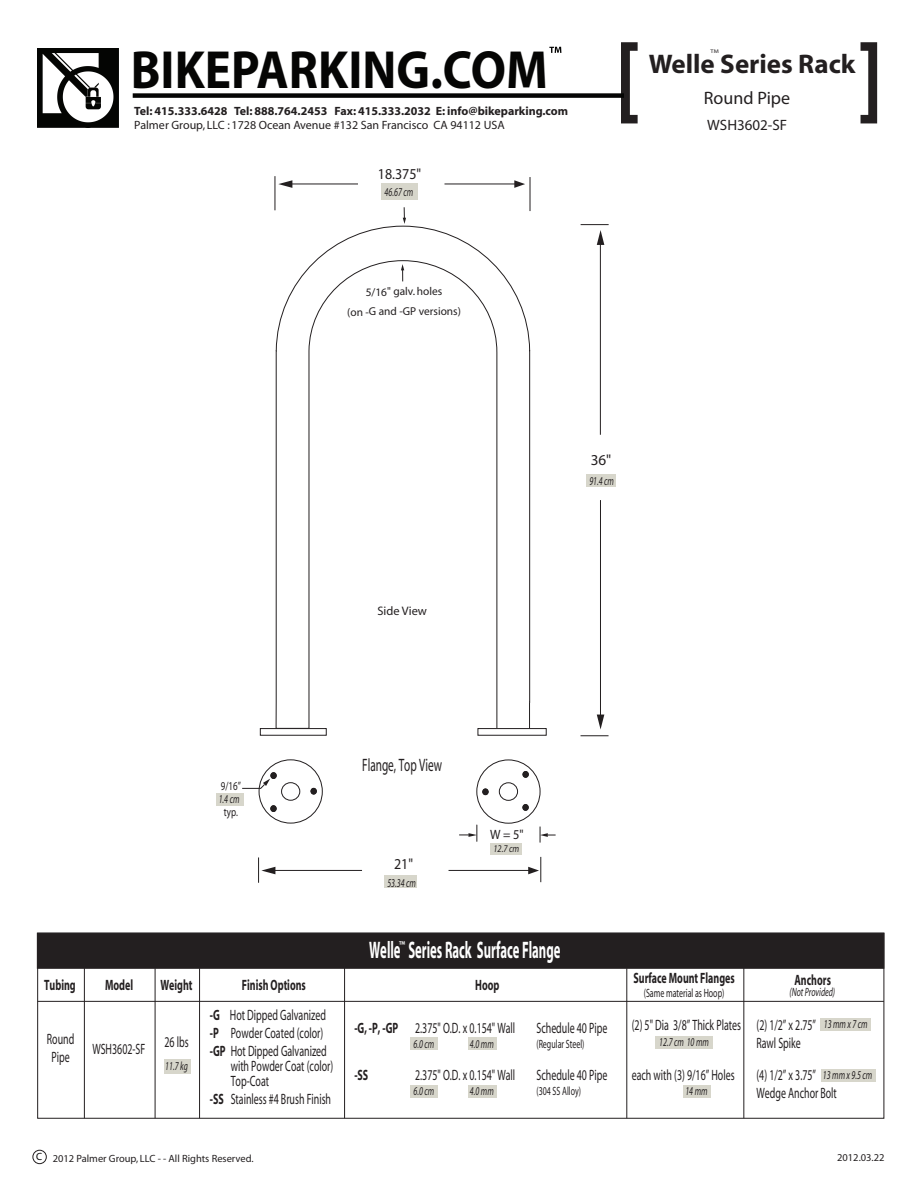
<style>
.page{position:relative;width:918px;height:1188px;background:#fff}
.page>*{position:absolute;margin:0;border:0;box-sizing:border-box;transform-origin:0 0}
.t1{font:700 54px "Myriad";color:#050504;scale:.91 1}
.t2{font:700 27px "Myriad";color:#231f20}
.t3{font:700 24px "Myriad";color:#fff;scale:.53 1}
.t4{font:18px "Myriad";color:#231f20;scale:.63 1}
.t5{font:18px "Myriad Pro";color:#231f20}
.t6{font:15.15px "Myriad";color:#231f20;scale:.92 1}
.t7{font:15.15px "Myriad";color:#231f20}
.t8{font:15px/18px "Myriad";color:#231f20;scale:.66 1}
.t9{font:700 15px "Myriad";color:#231f20;scale:.66 1}
.t10{font:15px "Myriad Pro";color:#231f20}
.t11{font:13.5px "Myriad";color:#231f20;scale:.92 1}
.t12{font:12.3px "Myriad";color:#231f20}
.t13{font:italic 12px "Myriad";color:#231f20;scale:.66 1}
.t14{font:700 12px "Myriad";color:#231f20}
.t15{font:12px "Myriad";color:#231f20}
.t16{font:12px "Myriad";color:#231f20;scale:.66 1}
.t17{font:12px "Myriad";color:#231f20;scale:.75 1}
.t18{font:11.4px/20px "Myriad";letter-spacing:-.005em;color:#231f20;text-align:center}
.t19{font:10.5px "Myriad";color:#231f20}
.t20{font:italic 10.35px "Myriad";color:#231f20;scale:.81 1}
.t21{font:700 8.55px "Myriad";color:#fff;scale:.84 1}
.t22{font:5.25px "Myriad Pro";color:#231f20;scale:1.2 1}
.s1{font-weight:700}
</style>
<div class="page">
<div style="left:683px;top:1085px;width:28px;height:12px;background:#d7d6cb"></div>
<svg style="left:621px;top:42px;width:17px;height:81px"></svg>
<svg style="left:861px;top:42px;width:16px;height:81px"></svg>
<hr style="left:600px;top:500px;width:1px;height:218px;background:#231f20">
<svg style="left:597px;top:715px;width:7px;height:14px"></svg>
<svg style="left:581px;top:736px;width:28px;height:1px"></svg>
<svg style="left:581px;top:224px;width:28px;height:21px"></svg>
<hr style="left:600px;top:244px;width:1px;height:191px;background:#231f20">
<svg style="left:276px;top:226px;width:254px;height:503px"></svg>
<div style="left:260px;top:728px;width:66px;height:7px;background:#fff;border:1px solid #231f20"></div>
<div style="left:478px;top:728px;width:68px;height:7px;background:#fff;border:1px solid #231f20"></div>
<svg style="left:529px;top:702px;width:1px;height:26px"></svg>
<div style="left:259px;top:760px;width:63px;height:63px;border:1px solid #231f20;border-radius:50%"></div>
<div style="left:281px;top:782px;width:19px;height:18px;border:1px solid #231f20;border-radius:50%"></div>
<div style="left:477px;top:760px;width:63px;height:63px;border:1px solid #231f20;border-radius:50%"></div>
<div style="left:499px;top:783px;width:19px;height:18px;border:1px solid #231f20;border-radius:50%"></div>
<hr style="left:273px;top:870px;width:89px;height:1px;background:#231f20">
<svg style="left:258px;top:857px;width:17px;height:26px"></svg>
<hr style="left:449px;top:870px;width:83px;height:1px;background:#231f20">
<img style="left:37px;top:49px;width:81px;height:79px">
<div style="left:133px;top:93px;width:491px;height:5px;background:#050504"></div>
<svg style="left:549px;top:47px;width:12px;height:6px"></svg>
<div style="left:33px;top:1150px;width:13px;height:14px;border:1px solid #231f20;border-radius:50%"></div>
<svg style="left:528px;top:857px;width:14px;height:25px"></svg>
<div style="left:37px;top:933px;width:847px;height:35px;background:#231f20"></div>
<div style="left:38px;top:933px;width:846px;height:185px;border:1px solid #231f20"></div>
<hr style="left:627px;top:968px;width:1px;height:150px;background:#231f20">
<hr style="left:344px;top:964px;width:1px;height:154px;background:#231f20">
<hr style="left:155px;top:968px;width:1px;height:150px;background:#231f20">
<hr style="left:199px;top:968px;width:1px;height:150px;background:#231f20">
<hr style="left:84px;top:968px;width:1px;height:150px;background:#231f20">
<hr style="left:744px;top:968px;width:1px;height:150px;background:#231f20">
<div style="left:164px;top:1059px;width:27px;height:14px;background:#d7d6cb"></div>
<hr style="left:38px;top:1001px;width:846px;height:1px;background:#231f20">
<div style="left:410px;top:1037px;width:28px;height:13px;background:#d7d6cb"></div>
<div style="left:468px;top:1037px;width:28px;height:13px;background:#d7d6cb"></div>
<div style="left:655px;top:1036px;width:58px;height:13px;background:#d7d6cb"></div>
<div style="left:820px;top:1018px;width:51px;height:13px;background:#d7d6cb"></div>
<div style="left:821px;top:1069px;width:54px;height:13px;background:#d7d6cb"></div>
<div style="left:410px;top:1085px;width:28px;height:13px;background:#d7d6cb"></div>
<div style="left:468px;top:1085px;width:28px;height:13px;background:#d7d6cb"></div>
<svg style="left:311px;top:788px;width:6px;height:6px"></svg>
<svg style="left:271px;top:806px;width:5px;height:6px"></svg>
<svg style="left:483px;top:789px;width:5px;height:6px"></svg>
<div style="left:523px;top:771px;width:6px;height:7px;border:1px solid #231f20;border-radius:50%"></div>
<svg style="left:523px;top:804px;width:5px;height:7px"></svg>
<svg style="left:459px;top:825px;width:19px;height:16px"></svg>
<svg style="left:540px;top:827px;width:15px;height:15px"></svg>
<div style="left:490px;top:843px;width:32px;height:12px;background:#d7d6cb"></div>
<div style="left:216px;top:793px;width:28px;height:13px;background:#d7d6cb"></div>
<svg style="left:242px;top:772px;width:34px;height:17px"></svg>
<div style="left:587px;top:475px;width:29px;height:12px;background:#d7d6cb"></div>
<hr style="left:288px;top:184px;width:70px;height:1px;background:#231f20">
<svg style="left:278px;top:180px;width:14px;height:8px"></svg>
<hr style="left:275px;top:176px;width:1px;height:34px;background:#231f20">
<hr style="left:445px;top:184px;width:75px;height:1px;background:#231f20">
<svg style="left:514px;top:180px;width:11px;height:8px"></svg>
<hr style="left:530px;top:177px;width:1px;height:34px;background:#231f20">
<div style="left:381px;top:183px;width:36px;height:16px;background:#d7d6cb"></div>
<div style="left:384px;top:876px;width:33px;height:12px;background:#d7d6cb"></div>
<svg style="left:403px;top:207px;width:3px;height:17px"></svg>
<svg style="left:401px;top:264px;width:3px;height:17px"></svg>
<h1 class="t1" style="left:131px;top:42px;width:460px">BIKEPARKING.COM</h1>
<p class="t14" style="left:134px;top:105px;width:435px">Tel: 415.333.6428 Tel: 888.764.2453 Fax: 415.333.2032 E: info@bikeparking.com</p>
<p class="t15" style="left:134px;top:119px;width:372px">Palmer Group, LLC : 1728 Ocean Avenue #132 San Francisco CA 94112 USA</p>
<p class="t6" style="left:378px;top:166px;width:49px">18.375"</p>
<p class="t13" style="left:385px;top:186px;width:45px">46.67 cm</p>
<p class="t18" style="left:347px;top:282px;width:115px">5/16" galv. holes<br>(on -G and -GP versions)</p>
<p class="t22" style="left:711px;top:48px;width:8px">TM</p>
<p class="t5" style="left:704px;top:87px;width:88px">Round Pipe</p>
<p class="t10" style="left:707px;top:115px;width:81px">WSH3602-SF</p>
<h2 class="t2" style="left:649px;top:50px;width:208px">Welle Series Rack</h2>
<p class="t12" style="left:377px;top:605px;width:51px">Side View</p>
<p class="t7" style="left:591px;top:452px;width:22px">36"</p>
<p class="t13" style="left:589px;top:475px;width:39px">91.4 cm</p>
<p class="t17" style="left:221px;top:780px;width:28px">9/16”</p>
<p class="t17" style="left:224px;top:806px;width:20px">typ.</p>
<p class="t13" style="left:219px;top:793px;width:33px">1.4 cm</p>
<p class="t4" style="left:362px;top:756px;width:128px">Flange, Top View</p>
<p class="t6" style="left:394px;top:856px;width:22px">21"</p>
<p class="t13" style="left:387px;top:877px;width:45px">53.34 cm</p>
<p class="t11" style="left:490px;top:828px;width:38px">W = 5"</p>
<p class="t20" style="left:493px;top:844px;width:33px">12.7 cm</p>
<h3 class="t3" style="left:369px;top:937px;width:363px">Welle Series Rack Surface Flange</h3>
<p class="t21" style="left:399px;top:940px;width:9px">™</p>
<p class="t9" style="left:44px;top:978px;width:49px">Tubing</p>
<p class="t9" style="left:105px;top:978px;width:44px">Model</p>
<p class="t9" style="left:160px;top:978px;width:50px">Weight</p>
<p class="t9" style="left:242px;top:978px;width:99px">Finish Options</p>
<p class="t9" style="left:475px;top:978px;width:38px">Hoop</p>
<p class="t9" style="left:634px;top:970px;width:155px">Surface Mount Flanges</p>
<p class="t9" style="left:794px;top:972px;width:57px">Anchors</p>
<p class="t16" style="left:644px;top:987px;width:124px">(Same material as Hoop)</p>
<p class="t13" style="left:789px;top:986px;width:71px">(Not Provided)</p>
<p class="t8" style="left:47px;top:1031px;width:43px;text-align:center">Round<br>Pipe</p>
<p class="t8" style="left:92px;top:1041px;width:82px">WSH3602-SF</p>
<p class="t8" style="left:164px;top:1034px;width:38px">26 lbs</p>
<p class="t13" style="left:165px;top:1060px;width:36px">11.7 kg</p>
<p class="t8" style="left:210px;top:1006px;width:179px"><span class="s1">-G</span> Hot Dipped Galvanized <span class="s1">-P</span> Powder Coated (color) <span class="s1">-GP</span> Hot Dipped Galvanized</p>
<p class="t8" style="left:231px;top:1059px;width:157px;line-height:15px">with Powder Coat (color)<br>Top-Coat</p>
<p class="t8" style="left:210px;top:1090px;width:185px"><span class="s1">-SS</span> Stainless #4 Brush Finish</p>
<p class="t8" style="left:632px;top:1017px;width:167px">(2) 5" Dia 3/8” Thick Plates</p>
<p class="t8" style="left:632px;top:1066px;width:157px">each with (3) 9/16” Holes</p>
<p class="t8" style="left:354px;top:1020px;width:245px"><span class="s1">-G, -P, -GP</span> 2.375" O.D. x 0.154" Wall</p>
<p class="t8" style="left:536px;top:1020px;width:109px">Schedule 40 Pipe</p>
<p class="t16" style="left:536px;top:1038px;width:74px">(Regular Steel)</p>
<p class="t13" style="left:414px;top:1038px;width:33px">6.0 cm</p>
<p class="t13" style="left:470px;top:1038px;width:38px">4.0 mm</p>
<p class="t13" style="left:659px;top:1036px;width:77px">12.7 cm 10 mm</p>
<p class="t9" style="left:354px;top:1068px;width:23px">-SS</p>
<p class="t8" style="left:415px;top:1067px;width:153px">2.375" O.D. x 0.154" Wall</p>
<p class="t8" style="left:536px;top:1067px;width:109px">Schedule 40 Pipe</p>
<p class="t16" style="left:536px;top:1085px;width:69px">(304 SS Alloy)</p>
<p class="t13" style="left:414px;top:1085px;width:33px">6.0 cm</p>
<p class="t13" style="left:470px;top:1085px;width:38px">4.0 mm</p>
<p class="t13" style="left:685px;top:1085px;width:35px">14 mm</p>
<p class="t8" style="left:757px;top:1017px;width:92px">(2) 1/2” x 2.75”<br>Rawl Spike</p>
<p class="t8" style="left:757px;top:1066px;width:123px">(4) 1/2” x 3.75”<br>Wedge Anchor Bolt</p>
<p class="t13" style="left:824px;top:1018px;width:68px">13 mm x 7 cm</p>
<p class="t13" style="left:823px;top:1069px;width:76px">13 mm x 9.5 cm</p>
<p class="t19" style="left:36px;top:1153px;width:219px"><sup>C</sup> 2012 Palmer Group, LLC - - All Rights Reserved.</p>
<p class="t19" style="left:837px;top:1152px;width:49px">2012.03.22</p>
</div>
